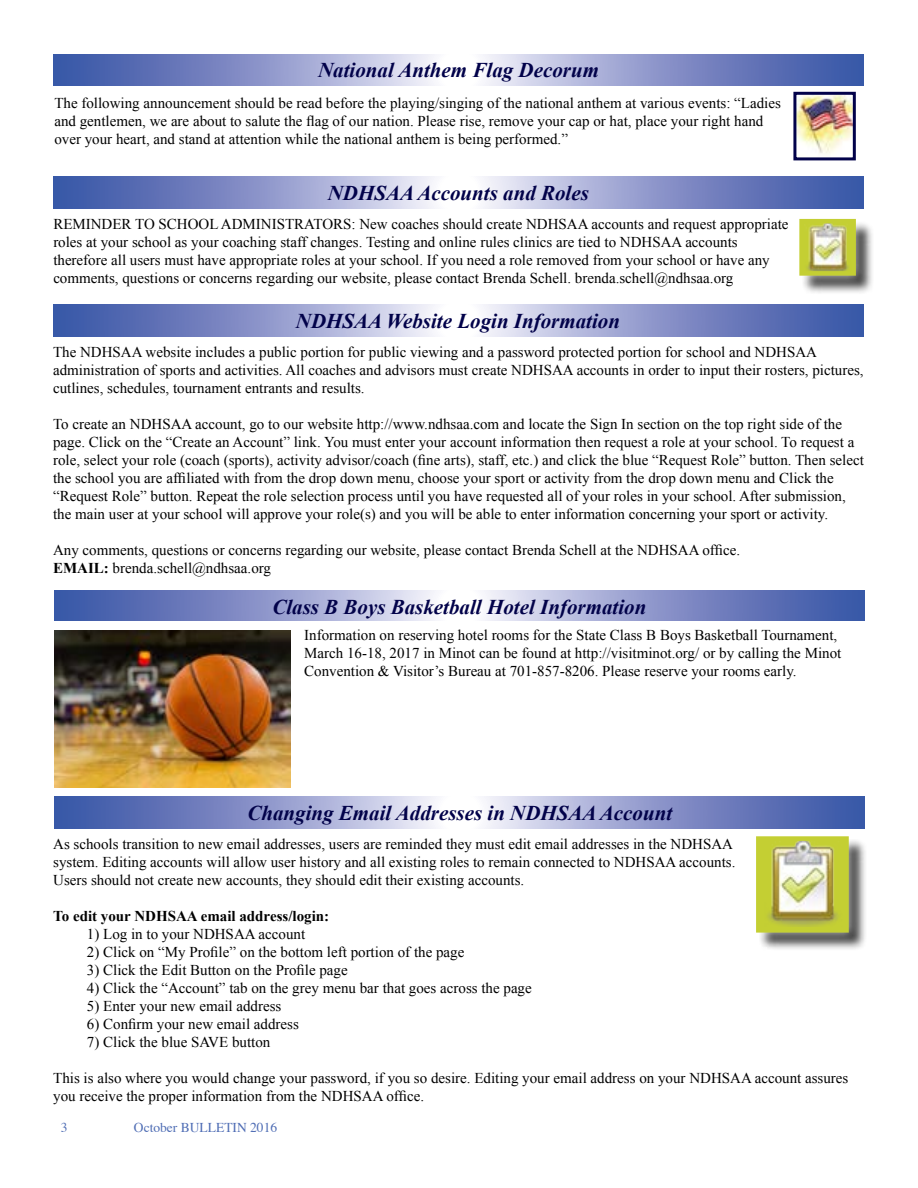
<style>
.page{position:relative;width:918px;height:1188px;background:#fff}
.page>*{position:absolute;margin:0;border:0;box-sizing:border-box;transform-origin:0 0}
.t1{font:italic 700 21px "Times New Roman";color:#02024a}
.t2{font:15px/18px "Times New Roman";color:#000}
.t3{font:700 15px "Times New Roman";color:#000}
.t4{font:13.5px "Times";color:#506eb5}
.s1{font-weight:700}
</style>
<div class="page">
<svg style="left:54px;top:54px;width:810px;height:32px;background:#919ccd"></svg>
<img style="left:797px;top:96px;width:55px;height:58px">
<div style="left:793px;top:92px;width:63px;height:68px;border:3px solid #02024a"></div>
<svg style="left:53px;top:176px;width:810px;height:32px;background:#919ccd"></svg>
<div style="left:802px;top:221px;width:72px;height:74px;background:#000;opacity:.75"></div>
<div style="left:790px;top:209px;width:75px;height:77px;background:#fff;opacity:.75"></div>
<img style="left:804px;top:224px;width:47px;height:47px">
<div style="left:799px;top:219px;width:57px;height:57px;border:4px solid #c4cf33"></div>
<svg style="left:53px;top:304px;width:810px;height:32px;background:#919ccd"></svg>
<svg style="left:54px;top:591px;width:810px;height:30px;background:#919dcd"></svg>
<div style="left:759px;top:839px;width:108px;height:112px;background:#000;opacity:.75"></div>
<div style="left:747px;top:827px;width:112px;height:115px;background:#fff;opacity:.75"></div>
<img style="left:761px;top:841px;width:83px;height:86px">
<div style="left:756px;top:836px;width:93px;height:97px;border:4px solid #c4cf33"></div>
<svg style="left:55px;top:796px;width:810px;height:32px;background:#919ccd"></svg>
<img style="left:55px;top:630px;width:236px;height:157px">
<h1 class="t1" style="left:318px;top:56px;width:283px">National Anthem Flag Decorum</h1>
<p class="t2" style="left:54px;top:94px;width:728px">The following announcement should be read before the playing/singing of the national anthem at various events: “Ladies and gentlemen, we are about to salute the flag of our nation. Please rise, remove your cap or hat, place your right hand over your heart, and stand at attention while the national anthem is being performed.”</p>
<h1 class="t1" style="left:328px;top:178px;width:263px">NDHSAA Accounts and Roles</h1>
<p class="t2" style="left:53px;top:215px;width:737px">REMINDER TO SCHOOL ADMINISTRATORS: New coaches should create NDHSAA accounts and request appropriate roles at your school as your coaching staff changes. Testing and online rules clinics are tied to NDHSAA accounts therefore all users must have appropriate roles at your school. If you need a role removed from your school or have any comments, questions or concerns regarding our website, please contact Brenda Schell. brenda.schell@ndhsaa.org</p>
<h1 class="t1" style="left:296px;top:306px;width:326px">NDHSAA Website Login Information</h1>
<p class="t2" style="left:53px;top:342px;width:812px">The NDHSAA website includes a public portion for public viewing and a password protected portion for school and NDHSAA administration of sports and activities. All coaches and advisors must create NDHSAA accounts in order to input their rosters, pictures, cutlines, schedules, tournament entrants and results.</p>
<p class="t2" style="left:53px;top:414px;width:812px">To create an NDHSAA account, go to our website http://www.ndhsaa.com and locate the Sign In section on the top right side of the page. Click on the “Create an Account” link. You must enter your account information then request a role at your school. To request a role, select your role (coach (sports), activity advisor/coach (fine arts), staff, etc.) and click the blue “Request Role” button. Then select the school you are affiliated with from the drop down menu, choose your sport or activity from the drop down menu and Click the “Request Role” button. Repeat the role selection process until you have requested all of your roles in your school. After submission, the main user at your school will approve your role(s) and you will be able to enter information concerning your sport or activity.</p>
<p class="t2" style="left:53px;top:540px;width:689px">Any comments, questions or concerns regarding our website, please contact Brenda Schell at the NDHSAA office.<br><span class="s1">EMAIL:</span> brenda.schell@ndhsaa.org</p>
<h1 class="t1" style="left:272px;top:592px;width:375px">Class B Boys Basketball Hotel Information</h1>
<p class="t2" style="left:304px;top:626px;width:539px">Information on reserving hotel rooms for the State Class B Boys Basketball Tournament,<br>March 16-18, 2017 in Minot can be found at http://visitminot.org/ or by calling the Minot<br>Convention &amp; Visitor’s Bureau at 701-857-8206. Please reserve your rooms early.</p>
<h1 class="t1" style="left:247px;top:798px;width:426px">Changing Email Addresses in NDHSAA Account</h1>
<p class="t2" style="left:53px;top:835px;width:684px">As schools transition to new email addresses, users are reminded they must edit email addresses in the NDHSAA system. Editing accounts will allow user history and all existing roles to remain connected to NDHSAA accounts.<br>Users should not create new accounts, they should edit their existing accounts.</p>
<p class="t3" style="left:53px;top:906px;width:278px">To edit your NDHSAA email address/login:</p>
<p class="t2" style="left:87px;top:925px;width:220px">1) Log in to your NDHSAA account</p>
<p class="t2" style="left:87px;top:943px;width:379px">2) Click on “My Profile” on the bottom left portion of the page</p>
<p class="t2" style="left:87px;top:961px;width:262px">3) Click the Edit Button on the Profile page</p>
<p class="t2" style="left:87px;top:979px;width:446px">4) Click the “Account” tab on the grey menu bar that goes across the page</p>
<p class="t2" style="left:87px;top:997px;width:196px">5) Enter your new email address</p>
<p class="t2" style="left:87px;top:1015px;width:214px">6) Confirm your new email address</p>
<p class="t2" style="left:87px;top:1033px;width:185px">7) Click the blue SAVE button</p>
<p class="t2" style="left:53px;top:1069px;width:797px">This is also where you would change your password, if you so desire. Editing your email address on your NDHSAA account assures you receive the proper information from the NDHSAA office.</p>
<p class="t4" style="left:61px;top:1115px;width:8px">3</p>
<p class="t4" style="left:134px;top:1115px;width:145px">October BULLETIN 2016</p>
</div>
